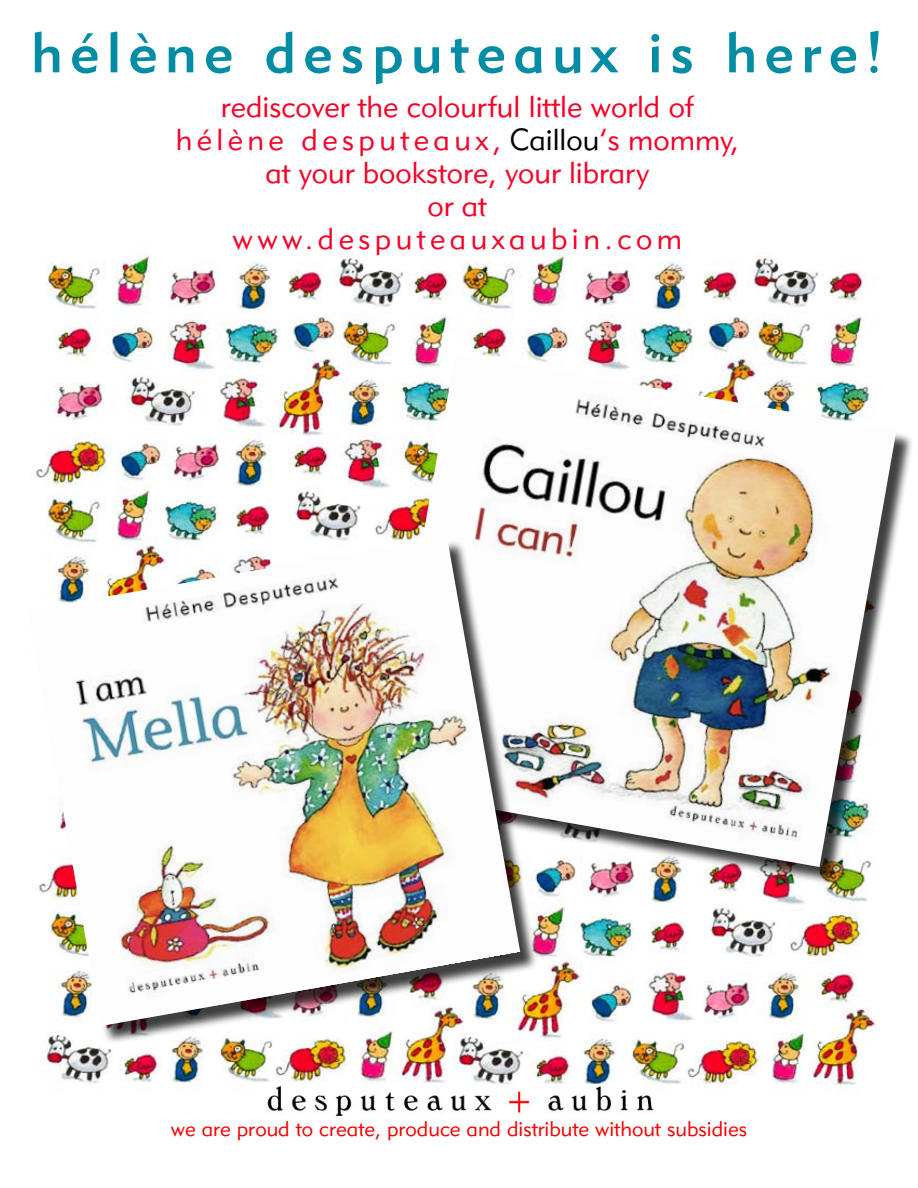
<style>
.page{position:relative;width:918px;height:1188px;background:#fff}
.page>*{position:absolute;margin:0;border:0;box-sizing:border-box;transform-origin:0 0}
.t1{font:57px "Geometric 415 BT Medium A";letter-spacing:.13em;color:#028da4}
.t2{font:30px/33px "Geometric 415 BT Lite A";color:#f50127;text-align:center}
.t3{font:21px "Geometric 415 BT Lite A";color:#f40000}
.s1{color:#000}
</style>
<div class="page">
<img style="left:36px;top:254px;width:409px;height:283px">
<img style="left:445px;top:254px;width:418px;height:99px">
<img style="left:472px;top:895px;width:404px;height:198px">
<img style="left:42px;top:1051px;width:430px;height:40px">
<div style="left:381px;top:355px;width:537px;height:540px;background:#000;opacity:.75"></div>
<img style="left:378px;top:353px;width:518px;height:514px">
<div style="left:30px;top:539px;width:515px;height:512px;background:#000;opacity:.75"></div>
<img style="left:30px;top:537px;width:490px;height:489px">
<img style="left:266px;top:1085px;width:387px;height:31px">
<h1 class="t1" style="left:31px;top:17px;width:854px">hélène desputeaux is here!</h1>
<p class="t2" style="left:176px;top:90px;width:565px">rediscover the colourful little world of hélène desputeaux, <span class="s1">Caillou</span>’s mommy, at your bookstore, your library<br>or at<br>www.desputeauxaubin.com</p>
<p class="t3" style="left:171px;top:1116px;width:578px">we are proud to create, produce and distribute without subsidies</p>
</div>
